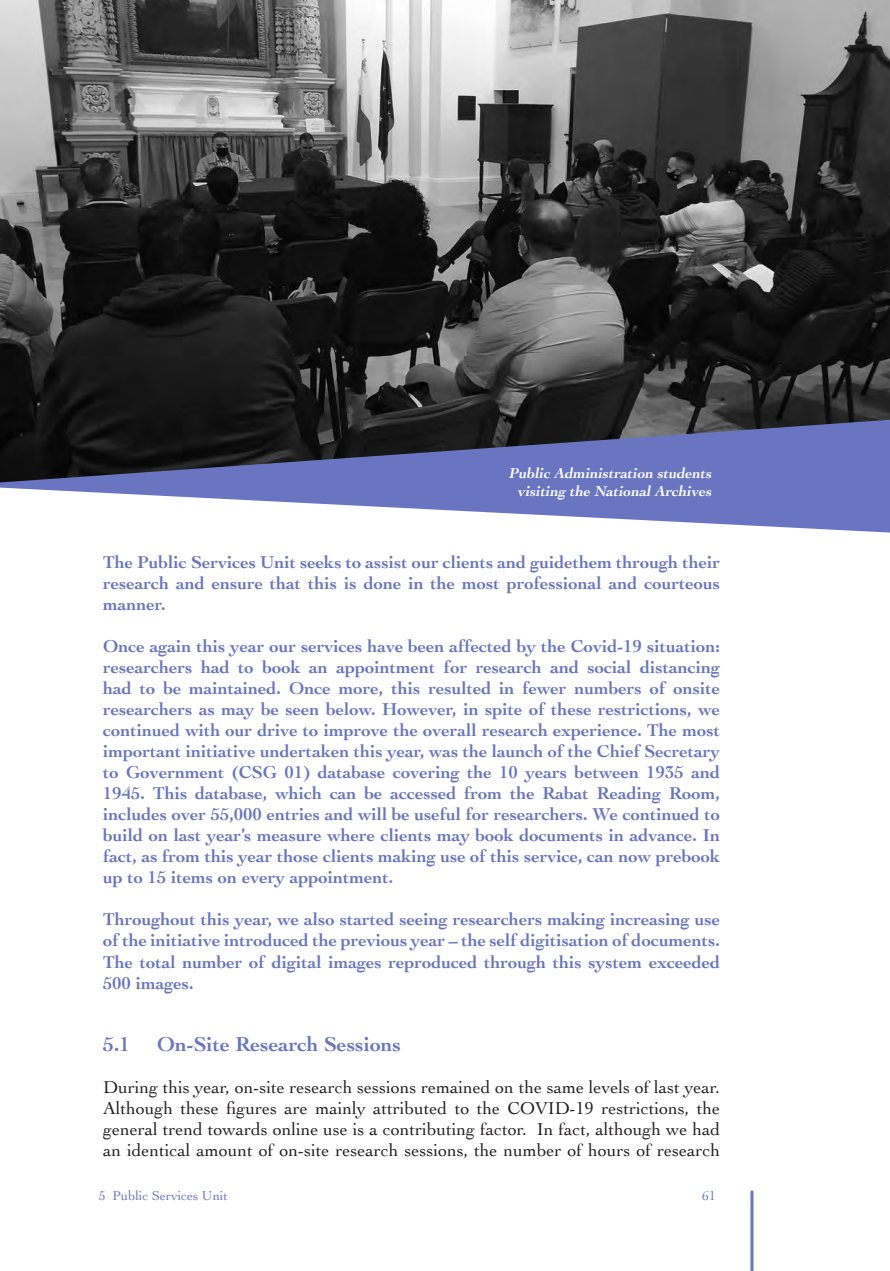
<style>
.page{position:relative;width:890px;height:1271px;background:#fff}
.page>*{position:absolute;margin:0;border:0;box-sizing:border-box;transform-origin:0 0}
.Subtitles{font:700 21px "Cochin";color:#6975c0}
.t1{font:700 18px/21px "Cochin";color:#6975c0;text-align:justify}
.t2{font:18px/21px "Cochin";color:#231f20;text-align:justify}
.CAPTIONS{font:italic 700 15px "Cochin";color:#fff}
.t3{font:13.5px "Cochin";color:#6975c0}
</style>
<div class="page">
<svg style="left:0;top:483px;width:889px;height:50px;fill:#6975c0"></svg>
<img style="left:0;top:0;width:889px;height:483px">
<p class="CAPTIONS" style="left:508px;top:463px;width:208px">Public Administration students</p>
<p class="CAPTIONS" style="left:517px;top:481px;width:199px">visiting the NationalArchives</p>
<p class="t1" style="left:103px;top:551px;width:618px">The Public Services Unit seeks to assist our clients and guidethem through their research and ensure that this is done in the most professional and courteous manner.</p>
<p class="t1" style="left:103px;top:635px;width:618px">Once again this year our services have been affected by the Covid‑19 situation: researchers had to book an appointment for research and social distancing had to be maintained. Once more, this resulted in fewer numbers of onsite researchers as may be seen below. However, in spite of these restrictions, we continued with our drive to improve the overall research experience. The most important initiative undertaken this year, was the launch of the Chief Secretary to Government (CSG 01) database covering the 10 years between 1935 and 1945. This database, which can be accessed from the Rabat Reading Room, includes over 55,000 entries and will be useful for researchers. We continued to build on last year’s measure where clients may book documents in advance. In fact, as from this year those clients making use of this service, can now prebook up to 15 items on every appointment.</p>
<p class="t1" style="left:103px;top:908px;width:618px">Throughout this year, we also started seeing researchers making increasing use of the initiative introduced the previous year – the self digitisation of documents.<br>The total number of digital images reproduced through this system exceeded 500 images.</p>
<p class="Subtitles" style="left:103px;top:1030px;width:29px">5.1</p>
<p class="Subtitles" style="left:157px;top:1030px;width:245px">On‑Site Research Sessions</p>
<p class="t2" style="left:103px;top:1076px;width:618px">During this year, on‑site research sessions remained on the same levels of last year.<br>Although these figures are mainly attributed to the COVID‑19 restrictions, the general trend towards online use is a contributing factor. In fact, although we had an identical amount of on‑site research sessions, the number of hours of research</p>
<p class="t3" style="left:99px;top:1187px;width:130px">5 Public Services Unit</p>
<p class="t3" style="left:702px;top:1187px;width:15px">61</p>
</div>
